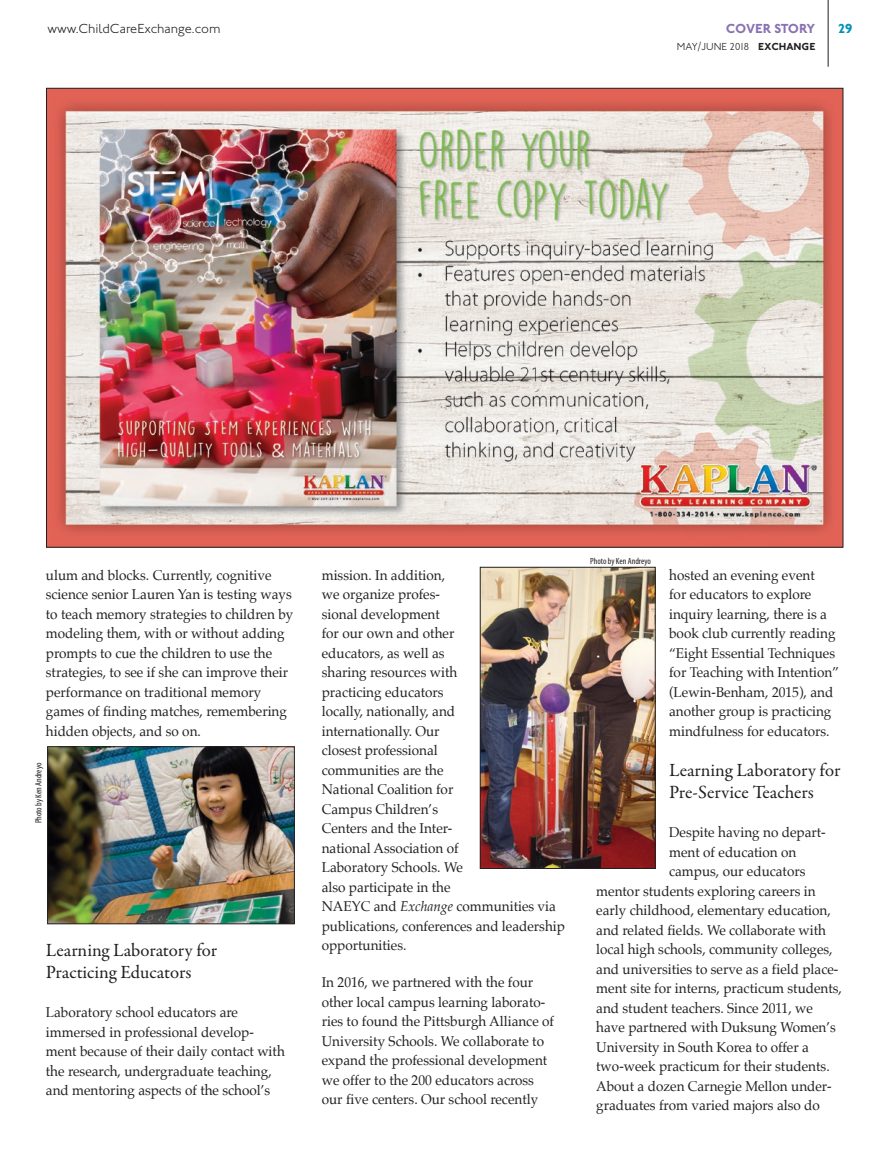
<style>
.page{position:relative;width:891px;height:1161px;background:#fff}
.page>*{position:absolute;margin:0;border:0;box-sizing:border-box;transform-origin:0 0}
.t1{font:18.75px/22.5px "Garamond Premr Pro";letter-spacing:-.005em;color:#231f20}
.t2{font:14.25px/19.5px "Palatino";color:#231f20;scale:.95 1}
.t3{font:300 13.5px "Johnston ITC";color:#231f20}
.t4{font:700 13.5px "Johnston ITC";letter-spacing:-.015em;color:#8972b3}
.t5{font:700 13.5px "Johnston ITC";color:#0093b4}
.t6{font:300 10.5px "Johnston ITC";letter-spacing:-.035em;color:#231f20}
.t7{font:condensed 9px "Myriad Pro";color:#231f20}
.s1{font-weight:700}
.s2{font-style:italic}
</style>
<div class="page">
<hr style="left:828px;top:0;width:1px;height:67px;background:#231f20">
<img style="left:48px;top:90px;width:793px;height:456px">
<img style="left:49px;top:748px;width:244px;height:174px">
<div style="left:47px;top:746px;width:248px;height:178px;border:1px solid #231f20"></div>
<img style="left:482px;top:569px;width:172px;height:298px">
<div style="left:480px;top:567px;width:176px;height:302px;border:1px solid #231f20"></div>
<p class="t3" style="left:47px;top:21px;width:175px">www.ChildCareExchange.com</p>
<p class="t4" style="left:726px;top:21px;width:91px">COVER STORY</p>
<p class="t5" style="left:838px;top:21px;width:17px">29</p>
<p class="t6" style="left:677px;top:40px;width:140px">MAY/JUNE 2018 <span class="s1">EXCHANGE</span></p>
<p class="t2" style="left:46px;top:565px;width:262px">ulum and blocks. Currently, cognitive science senior Lauren Yan is testing ways to teach memory strategies to children by modeling them, with or without adding prompts to cue the children to use the strategies, to see if she can improve their performance on traditional memory games of finding matches, remembering hidden objects, and so on.</p>
<p class="t7" style="left:33px;top:823px;width:62px;rotate:-90deg">Photo by Ken Andreyo</p>
<h1 class="t1" style="left:46px;top:939px;width:173px">Learning Laboratory for<br>Practicing Educators</h1>
<p class="t2" style="left:46px;top:1003px;width:253px">Laboratory school educators are immersed in professional develop&shy;ment because of their daily contact with the research, undergraduate teaching, and mentoring aspects of the school’s</p>
<p class="t2" style="left:322px;top:565px;width:258px">mission. In addition,<br>we organize profes-<br>sional development<br>for our own and other<br>educators, as well as<br>sharing resources with<br>practicing educators<br>locally, nationally, and<br>internationally. Our<br>closest professional<br>communities are the<br>National Coalition for<br>Campus Children’s<br>Centers and the Inter-<br>national Association of<br>Laboratory Schools. We<br>also participate in the<br>NAEYC and <span class="s2">Exchange</span> communities via publications, conferences and leadership opportunities.</p>
<p class="t2" style="left:322px;top:972px;width:246px">In 2016, we partnered with the four other local campus learning laborato&shy;ries to found the Pittsburgh Alliance of University Schools. We collaborate to expand the professional development we offer to the 200 educators across our five centers. Our school recently</p>
<p class="t7" style="left:590px;top:556px;width:62px">Photo by Ken Andreyo</p>
<p class="t2" style="left:669px;top:565px;width:181px">hosted an evening event<br>for educators to explore inquiry learning, there is a book club currently reading “Eight Essential Techniques for Teaching with Intention” (Lewin-Benham, 2015), and another group is practicing mindfulness for educators.</p>
<h1 class="t1" style="left:669px;top:759px;width:173px">Learning Laboratory for<br>Pre-Service Teachers</h1>
<p class="t2" style="left:669px;top:823px;width:166px">Despite having no depart-</p>
<p class="t2" style="left:669px;top:842px;width:136px">ment of education on</p>
<p class="t2" style="left:669px;top:861px;width:145px">campus, our educators</p>
<p class="t2" style="left:596px;top:881px;width:233px">mentor students exploring careers in</p>
<p class="t2" style="left:596px;top:900px;width:248px">early childhood, elementary education,</p>
<p class="t2" style="left:596px;top:920px;width:243px">and related fields. We collaborate with</p>
<p class="t2" style="left:596px;top:939px;width:250px">local high schools, community colleges,</p>
<p class="t2" style="left:596px;top:959px;width:256px">and universities to serve as a field place-</p>
<p class="t2" style="left:596px;top:979px;width:260px">ment site for interns, practicum students,</p>
<p class="t2" style="left:596px;top:998px;width:230px">and student teachers. Since 2011, we</p>
<p class="t2" style="left:596px;top:1017px;width:254px">have partnered with Duksung Women’s</p>
<p class="t2" style="left:596px;top:1037px;width:225px">University in South Korea to offer a</p>
<p class="t2" style="left:596px;top:1056px;width:247px">two-week practicum for their students.</p>
<p class="t2" style="left:596px;top:1076px;width:249px">About a dozen Carnegie Mellon under-</p>
<p class="t2" style="left:596px;top:1096px;width:237px">graduates from varied majors also do</p>
</div>
